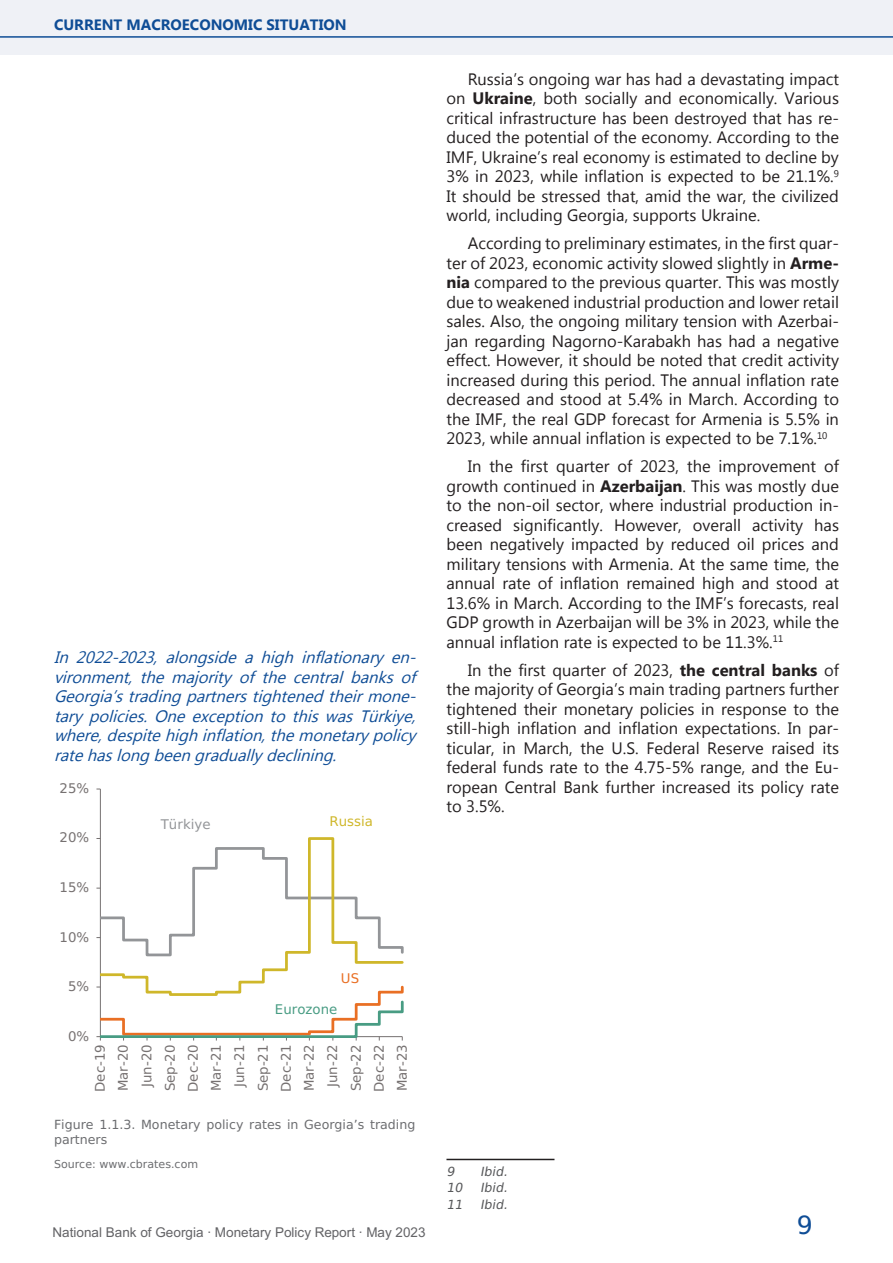
<style>
.page{position:relative;width:893px;height:1263px;background:#fff}
.page>*{position:absolute;margin:0;border:0;box-sizing:border-box;transform-origin:0 0}
.t1{font:24px "BPG Phone Sans";color:#0f4d96}
.t2{font:16.5px/19.5px "Microsoft New Tai Lue";color:#231f20;text-align:justify}
.t3{font:italic 16.5px/19.5px "Microsoft New Tai Lue";color:#0f4d96;text-align:justify}
.t4{font:700 15px "Microsoft New Tai Lue";color:#0f4d96}
.t5{font:13.5px "BPG Arial";color:#636366}
.t6{font:12.75px/23.2px "BPG Phone Sans";color:#767171;text-align:center}
.t7{font:12.75px "BPG Phone Sans";color:#489c83}
.t8{font:12.75px "BPG Phone Sans";letter-spacing:.005em;color:#939598}
.t9{font:12.75px "BPG Phone Sans";letter-spacing:.005em;color:#cfb72a}
.t10{font:12.75px "BPG Phone Sans";color:#e96f24}
.t11{font:12px/15px "BPG Phone Sans";color:#6c6d70}
.t12{font:italic 12px "BPG Phone Sans";color:#57585a}
.t13{font:10.5px "BPG Phone Sans";color:#6c6d70}
.s1{font-weight:700}
</style>
<div class="page">
<div style="left:0;top:0;width:893px;height:54px;background:#eff1f6"></div>
<hr style="left:0;top:36px;width:893px;height:2px;background:#0f4d96">
<hr style="left:446px;top:1159px;width:108px;height:1px;background:#231f20">
<hr style="left:100px;top:789px;width:1px;height:248px;background:#767171">
<svg style="left:100px;top:836px;width:303px;height:148px"></svg>
<svg style="left:96px;top:984px;width:307px;height:56px"></svg>
<p class="t4" style="left:54px;top:17px;width:294px">CURRENT MACROECONOMIC SITUATION</p>
<p class="t3" style="left:54px;top:649px;width:369px">In 2022-2023, alongside a high inflationary en&shy;vironment, the majority of the central banks of Georgia’stradingpartnerstightenedtheirmone&shy;tary policies. One exception to this was Türkiye, where,despitehighinflation,themonetarypolicy ratehaslongbeengraduallydeclining.</p>
<p class="t6" style="left:60px;top:777px;width:31px">25%</p>
<p class="t6" style="left:60px;top:826px;width:31px">20%</p>
<p class="t6" style="left:60px;top:876px;width:31px">15%</p>
<p class="t6" style="left:60px;top:925px;width:31px">10%</p>
<p class="t6" style="left:68px;top:975px;width:23px">5%</p>
<p class="t6" style="left:68px;top:1024px;width:23px">0%</p>
<p class="t8" style="left:161px;top:817px;width:51px">Türkiye</p>
<p class="t9" style="left:329px;top:814px;width:45px">Russia</p>
<p class="t10" style="left:341px;top:971px;width:20px">US</p>
<p class="t7" style="left:275px;top:1002px;width:64px">Eurozone</p>
<p class="t6" style="left:89px;top:1092px;width:49px;rotate:-90deg">Dec-19<br>Mar-20<br>Jun-20<br>Sep-20<br>Dec-20<br>Mar-21<br>Jun-21<br>Sep-21<br>Dec-21<br>Mar-22<br>Jun-22<br>Sep-22<br>Dec-22<br>Mar-23</p>
<p class="t11" style="left:54px;top:1117px;width:363px">Figure 1.1.3. Monetary policy rates in Georgia’s trading partners</p>
<p class="t13" style="left:54px;top:1157px;width:146px">Source: www.cbrates.com</p>
<p class="t2" style="left:446px;top:70px;width:394px;text-indent:21px">Russia’s ongoing war has had a devastating impact on <span class="s1">Ukraine</span>, both socially and economically. Various critical infrastructure has been destroyed that has re&shy;duced the potential of the economy. According to the IMF, Ukraine’s real economy is estimated to decline by 3% in 2023, while inflation is expected to be 21.1%.<sup>9<br></sup>It should be stressed that, amid the war, the civilized world, including Georgia, supports Ukraine.</p>
<p class="t2" style="left:446px;top:235px;width:394px;text-indent:21px">According to preliminary estimates, in the first quar&shy;ter of 2023, economic activity slowed slightly in <span class="s1">Arme&shy;nia</span> compared to the previous quarter. This was mostly due to weakened industrial production and lower retail sales. Also, the ongoing military tension with Azerbai&shy;jan regarding Nagorno-Karabakh has had a negative effect. However, it should be noted that credit activity increased during this period. The annual inflation rate decreased and stood at 5.4% in March. According to the IMF, the real GDP forecast for Armenia is 5.5% in 2023, while annual inflation is expected to be 7.1%.<sup>10</sup></p>
<p class="t2" style="left:446px;top:458px;width:394px;text-indent:21px">In the first quarter of 2023, the improvement of growth continued in <span class="s1">Azerbaijan</span>. This was mostly due to the non-oil sector, where industrial production in&shy;creased significantly. However, overall activity has been negatively impacted by reduced oil prices and military tensions with Armenia. At the same time, the annual rate of inflation remained high and stood at 13.6% in March. According to the IMF’s forecasts, real GDP growth in Azerbaijan will be 3% in 2023, while the annual inflation rate is expected to be 11.3%.<sup>11</sup></p>
<p class="t2" style="left:446px;top:661px;width:394px;text-indent:21px">In the first quarter of 2023, <span class="s1">the central banks</span> of the majority of Georgia’s main trading partners further tightened their monetary policies in response to the still-high inflation and inflation expectations. In par&shy;ticular, in March, the U.S. Federal Reserve raised its federal funds rate to the 4.75-5% range, and the Eu&shy;ropean Central Bank further increased its policy rate to 3.5%.</p>
<p class="t12" style="left:446px;top:1164px;width:12px">9</p>
<p class="t12" style="left:480px;top:1164px;width:31px">Ibid.</p>
<p class="t12" style="left:446px;top:1181px;width:20px">10</p>
<p class="t12" style="left:480px;top:1181px;width:31px">Ibid.</p>
<p class="t12" style="left:446px;top:1197px;width:20px">11</p>
<p class="t12" style="left:480px;top:1197px;width:31px">Ibid.</p>
<p class="t5" style="left:52px;top:1223px;width:375px">National Bank of Georgia · Monetary Policy Report · May 2023</p>
<h1 class="t1" style="left:797px;top:1211px;width:18px">9</h1>
</div>
